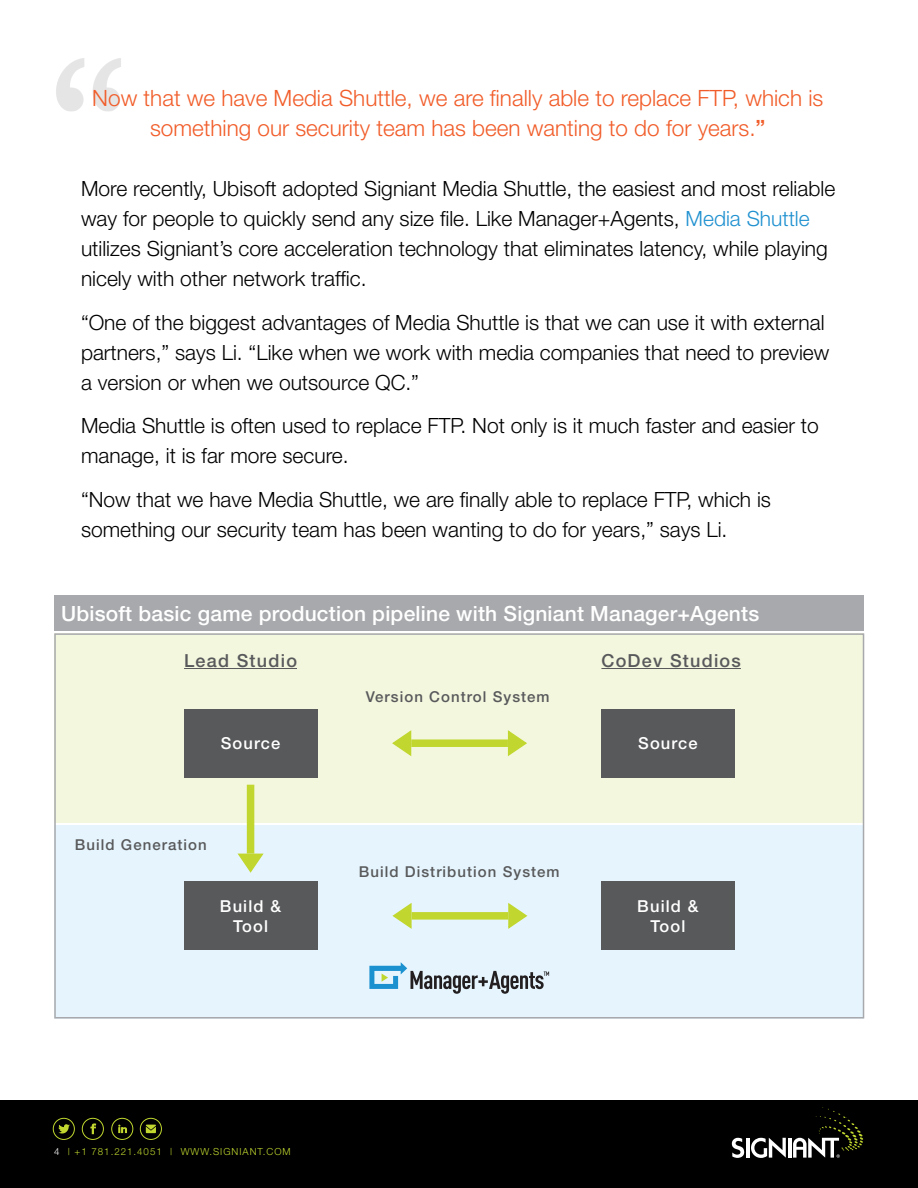
<style>
.page{position:relative;width:918px;height:1188px;background:#fff}
.page>*{position:absolute;margin:0;border:0;box-sizing:border-box;transform-origin:0 0}
.t1{font:300 22.5px/30px "Helvetica Neue";color:#f15d2a;text-align:center}
.t2{font:300 21px/30px "Helvetica Neue";color:#000}
.t3{font:500 21px "Helvetica Neue";letter-spacing:.01em;color:#fff}
.t4{font:500 18px "Helvetica Neue";letter-spacing:.07em;color:#58595b}
.t5{font:500 16.5px/19.8px "Helvetica Neue";letter-spacing:.07em;color:#fff;text-align:center}
.t6{font:500 15px "Helvetica Neue";letter-spacing:.07em;color:#58595b}
.t7{font:300 9.75px "Helvetica Neue";letter-spacing:.1em;color:#c1d72f}
.s1{font-weight:500}
.s2{color:#2091d0}
.s3{color:#fff}
</style>
<div class="page">
<div style="left:0;top:1100px;width:918px;height:88px;background:#000"></div>
<div style="left:53px;top:1118px;width:22px;height:22px;border:1px solid #c1d72f;border-radius:50%"></div>
<div style="left:82px;top:1118px;width:22px;height:22px;border:1px solid #c1d72f;border-radius:50%"></div>
<div style="left:111px;top:1118px;width:22px;height:22px;border:1px solid #c1d72f;border-radius:50%"></div>
<div style="left:140px;top:1118px;width:22px;height:22px;border:1px solid #c1d72f;border-radius:50%"></div>
<svg style="left:90px;top:1123px;width:6px;height:11px"></svg>
<svg style="left:118px;top:1125px;width:9px;height:8px"></svg>
<svg style="left:58px;top:1124px;width:12px;height:10px"></svg>
<svg style="left:146px;top:1125px;width:10px;height:8px"></svg>
<hr style="left:746px;top:1138px;width:3px;height:20px;background:#fff">
<hr style="left:788px;top:1138px;width:3px;height:20px;background:#fff">
<svg style="left:793px;top:1107px;width:70px;height:51px"></svg>
<svg style="left:751px;top:1138px;width:35px;height:20px"></svg>
<svg style="left:732px;top:1138px;width:12px;height:20px"></svg>
<div style="left:54px;top:825px;width:810px;height:193px;background:#e6f5fd"></div>
<div style="left:54px;top:633px;width:810px;height:190px;background:#f3f7de"></div>
<div style="left:184px;top:709px;width:133px;height:69px;background:#58595b"></div>
<div style="left:184px;top:881px;width:133px;height:69px;background:#58595b"></div>
<div style="left:601px;top:709px;width:133px;height:69px;background:#58595b"></div>
<div style="left:601px;top:881px;width:133px;height:69px;background:#58595b"></div>
<div style="left:412px;top:912px;width:96px;height:8px;background:#c1d72f"></div>
<svg style="left:507px;top:903px;width:21px;height:26px"></svg>
<svg style="left:392px;top:903px;width:21px;height:26px"></svg>
<div style="left:411px;top:739px;width:97px;height:8px;background:#c1d72f"></div>
<svg style="left:507px;top:730px;width:20px;height:26px"></svg>
<svg style="left:392px;top:730px;width:21px;height:26px"></svg>
<hr style="left:184px;top:668px;width:113px;height:1px;background:#58595b">
<hr style="left:601px;top:668px;width:140px;height:1px;background:#58595b">
<div style="left:247px;top:785px;width:7px;height:69px;background:#c1d72f"></div>
<svg style="left:237px;top:852px;width:27px;height:21px"></svg>
<svg style="left:369px;top:962px;width:180px;height:32px"></svg>
<div style="left:54px;top:595px;width:810px;height:35px;background:#a7a9ac"></div>
<div style="left:54px;top:633px;width:810px;height:385px;border:2px solid #a7a9ac"></div>
<img style="left:56px;top:58px;width:65px;height:54px">
<p class="t1" style="left:92px;top:82px;width:733px">Now that we have Media Shuttle, we are finally able to replace FTP, which is something our security team has been wanting to do for years.<span class="s1">”</span></p>
<p class="t2" style="left:81px;top:173px;width:756px">More recently, Ubisoft adopted Signiant Media Shuttle, the easiest and most reliable way for people to quickly send any size file. Like Manager+Agents, <span class="s2">Media Shuttle </span>utilizes Signiant’s core acceleration technology that eliminates latency, while playing nicely with other network traffic.</p>
<p class="t2" style="left:81px;top:307px;width:750px">“One of the biggest advantages of Media Shuttle is that we can use it with external partners,” says Li. “Like when we work with media companies that need to preview a version or when we outsource QC.”</p>
<p class="t2" style="left:81px;top:410px;width:739px">Media Shuttle is often used to replace FTP. Not only is it much faster and easier to manage, it is far more secure.</p>
<p class="t2" style="left:81px;top:484px;width:692px">“Now that we have Media Shuttle, we are finally able to replace FTP, which is something our security team has been wanting to do for years,” says Li.</p>
<p class="t3" style="left:61px;top:601px;width:700px">Ubisoft basic game production pipeline with Signiant Manager+Agents</p>
<p class="t4" style="left:184px;top:650px;width:114px">Lead Studio</p>
<p class="t4" style="left:601px;top:650px;width:141px">CoDev Studios</p>
<p class="t6" style="left:366px;top:688px;width:185px">Version Control System</p>
<p class="t5" style="left:221px;top:733px;width:61px">Source</p>
<p class="t5" style="left:638px;top:733px;width:61px">Source</p>
<p class="t6" style="left:75px;top:836px;width:133px">Build Generation</p>
<p class="t6" style="left:359px;top:862px;width:202px">Build Distribution System</p>
<p class="t5" style="left:220px;top:896px;width:63px">Build &amp;<br>Tool</p>
<p class="t5" style="left:637px;top:896px;width:63px">Build &amp;<br>Tool</p>
<p class="t7" style="left:54px;top:1146px;width:238px"><span class="s3">4</span> | +1 781.221.4051 | WWW.SIGNIANT.COM</p>
</div>
